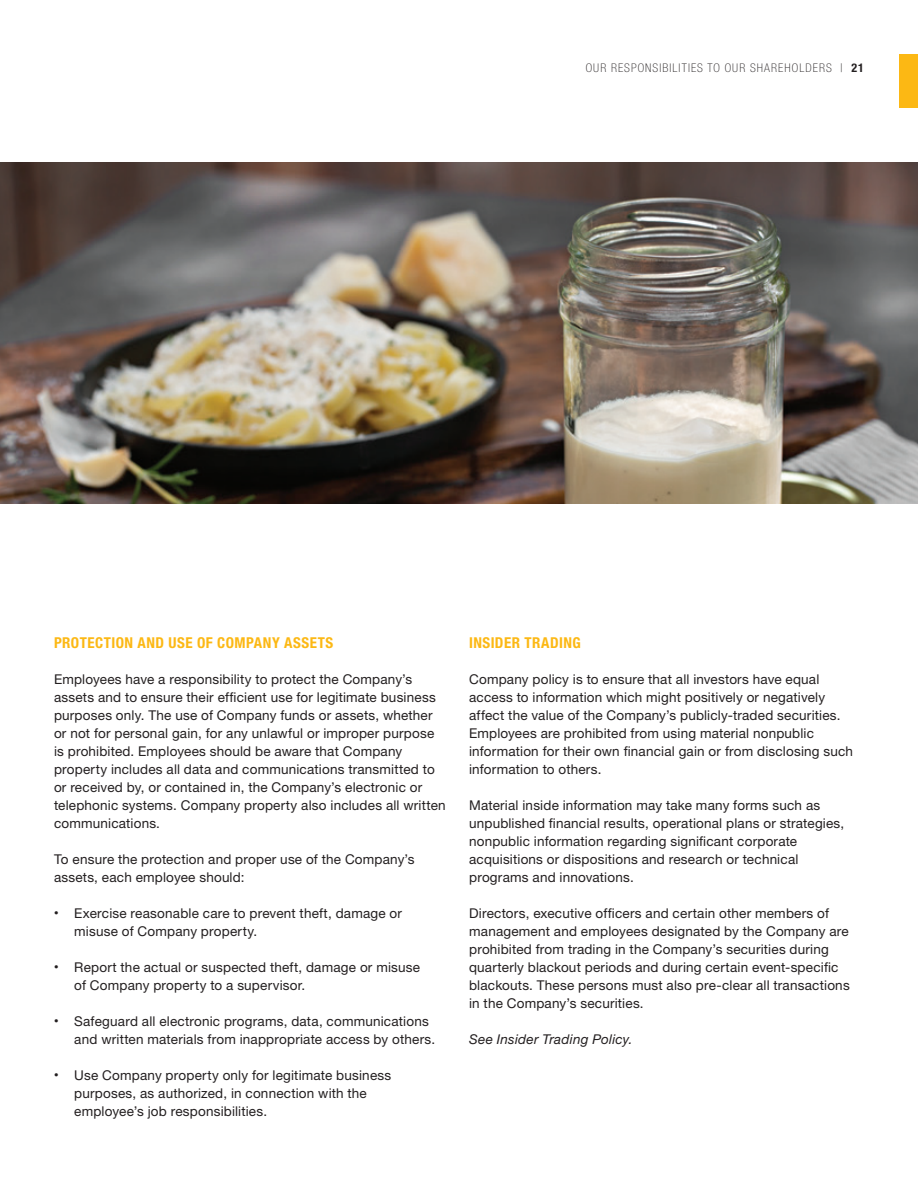
<style>
.page{position:relative;width:918px;height:1188px;background:#fff}
.page>*{position:absolute;margin:0;border:0;box-sizing:border-box;transform-origin:0 0}
.Header_Yellow{font:700 condensed 15px "Helvetica Neue LT Std";letter-spacing:.035em;color:#fcb814}
.Body_Copy{font:13.5px/18px "Helvetica Neue LT Std";letter-spacing:.015em;color:#231f20}
.Body_Copy-2{font:italic 13.5px "Helvetica Neue LT Std";letter-spacing:.02em;color:#231f20}
.t1{font:100 condensed 12px "Helvetica Neue LT Std";letter-spacing:.09em;color:#231f20}
.s1{font-weight:700}
.s2{font-size:9px}
</style>
<div class="page">
<div style="left:899px;top:54px;width:19px;height:54px;background:#fcb814"></div>
<img style="left:0;top:162px;width:918px;height:342px">
<p class="t1" style="left:586px;top:61px;width:280px">OUR RESPONSIBILITIES TO OUR SHAREHOLDERS | <span class="s1">21</span></p>
<p class="Header_Yellow" style="left:54px;top:634px;width:281px">PROTECTION AND USE OF COMPANY ASSETS</p>
<p class="Body_Copy" style="left:54px;top:670px;width:393px">Employees have a responsibility to protect the Company’s assets and to ensure their efficient use for legitimate business purposes only. The use of Company funds or assets, whether or not for personal gain, for any unlawful or improper purpose is prohibited. Employees should be aware that Company property includes all data and communications transmitted to or received by, or contained in, the Company’s electronic or telephonic systems. Company property also includes all written communications.</p>
<p class="Body_Copy" style="left:54px;top:850px;width:362px">To ensure the protection and proper use of the Company’s assets, each employee should:</p>
<p class="Body_Copy" style="left:74px;top:904px;width:329px;text-indent:-20px"><span class="s2">•</span> Exercise reasonable care to prevent theft, damage or misuse of Company property.</p>
<p class="Body_Copy" style="left:74px;top:958px;width:347px;text-indent:-20px"><span class="s2">•</span> Report the actual or suspected theft, damage or misuse of Company property to a supervisor.</p>
<p class="Body_Copy" style="left:74px;top:1012px;width:362px;text-indent:-20px"><span class="s2">•</span> Safeguard all electronic programs, data, communications and written materials from inappropriate access by others.</p>
<p class="Body_Copy" style="left:74px;top:1066px;width:319px;text-indent:-20px"><span class="s2">•</span> Use Company property only for legitimate business purposes, as authorized, in connection with the employee’s job responsibilities.</p>
<p class="Header_Yellow" style="left:469px;top:634px;width:113px">INSIDER TRADING</p>
<p class="Body_Copy" style="left:469px;top:670px;width:385px">Company policy is to ensure that all investors have equal access to information which might positively or negatively affect the value of the Company’s publicly-traded securities.<br>Employees are prohibited from using material nonpublic information for their own financial gain or from disclosing such information to others.</p>
<p class="Body_Copy" style="left:469px;top:796px;width:377px">Material inside information may take many forms such as unpublished financial results, operational plans or strategies, nonpublic information regarding significant corporate acquisitions or dispositions and research or technical programs and innovations.</p>
<p class="Body_Copy" style="left:469px;top:904px;width:382px">Directors, executive officers and certain other members of management and employees designated by the Company are prohibited from trading in the Company’s securities during quarterly blackout periods and during certain event-specific blackouts. These persons must also pre-clear all transactions in the Company’s securities.</p>
<p class="Body_Copy-2" style="left:469px;top:1031px;width:165px">See Insider Trading Policy.</p>
</div>
